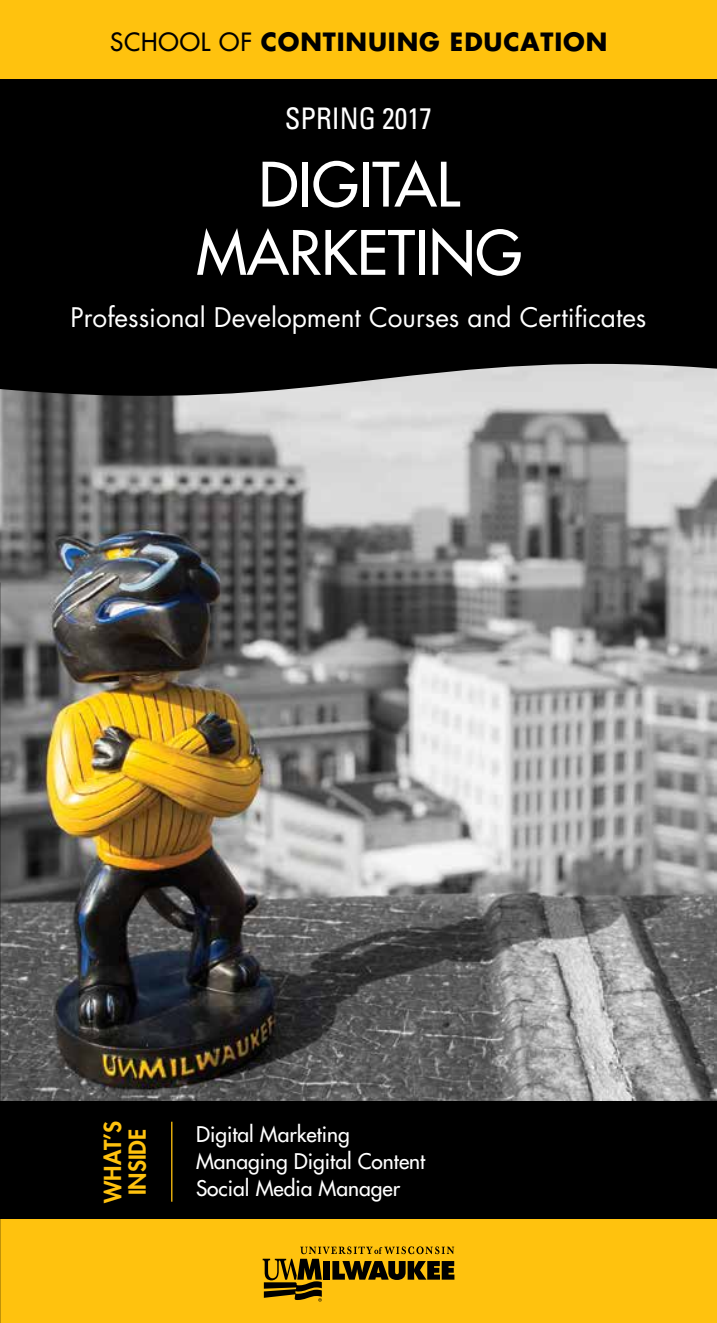
<style>
.page{position:relative;width:717px;height:1323px;background:#fff}
.page>*{position:absolute;margin:0;border:0;box-sizing:border-box;transform-origin:0 0}
.t1{font:500 59.5px/68.2px "Futura Std";color:#fff;text-align:center}
.t2{font:condensed 29.75px "Univers LT Std";color:#fff;scale:.95 1}
.t3{font:26.25px "Futura Std";color:#fff}
.t4{font:700 24.5px "Futura Std";letter-spacing:.035em;color:#000}
.t5{font:800 22.75px/24.5px "Futura Std";color:#ffc20e;text-align:center}
.t6{font:500 21px/27.3px "Futura Std";color:#fff}
.s1{font-weight:500}
</style>
<div class="page">
<img style="left:0;top:418px;width:717px;height:683px">
<svg style="left:0;top:79px;width:717px;height:339px;background:#151515"></svg>
<div style="left:0;top:0;width:717px;height:79px;background:#ffc20e"></div>
<div style="left:0;top:1217px;width:717px;height:106px;background:#ffc20e"></div>
<svg style="left:263px;top:1246px;width:191px;height:56px"></svg>
<div style="left:0;top:1101px;width:717px;height:117px;background:#000"></div>
<hr style="left:171px;top:1122px;width:1px;height:80px;background:#ffc20e">
<p class="t4" style="left:110px;top:26px;width:499px"><span class="s1">SCHOOL OF</span> CONTINUING EDUCATION</p>
<h2 class="t2" style="left:285px;top:99px;width:156px">SPRING 2017</h2>
<h1 class="t1" style="left:196px;top:151px;width:327px">DIGITAL<br>MARKETING</h1>
<p class="t3" style="left:71px;top:300px;width:577px">Professional Development Courses and Certificates</p>
<p class="t5" style="left:100px;top:1203px;width:83px;rotate:-90deg">WHAT’S<br>INSIDE</p>
<p class="t6" style="left:196px;top:1120px;width:231px">Digital Marketing<br>Managing Digital Content<br>Social Media Manager</p>
</div>
